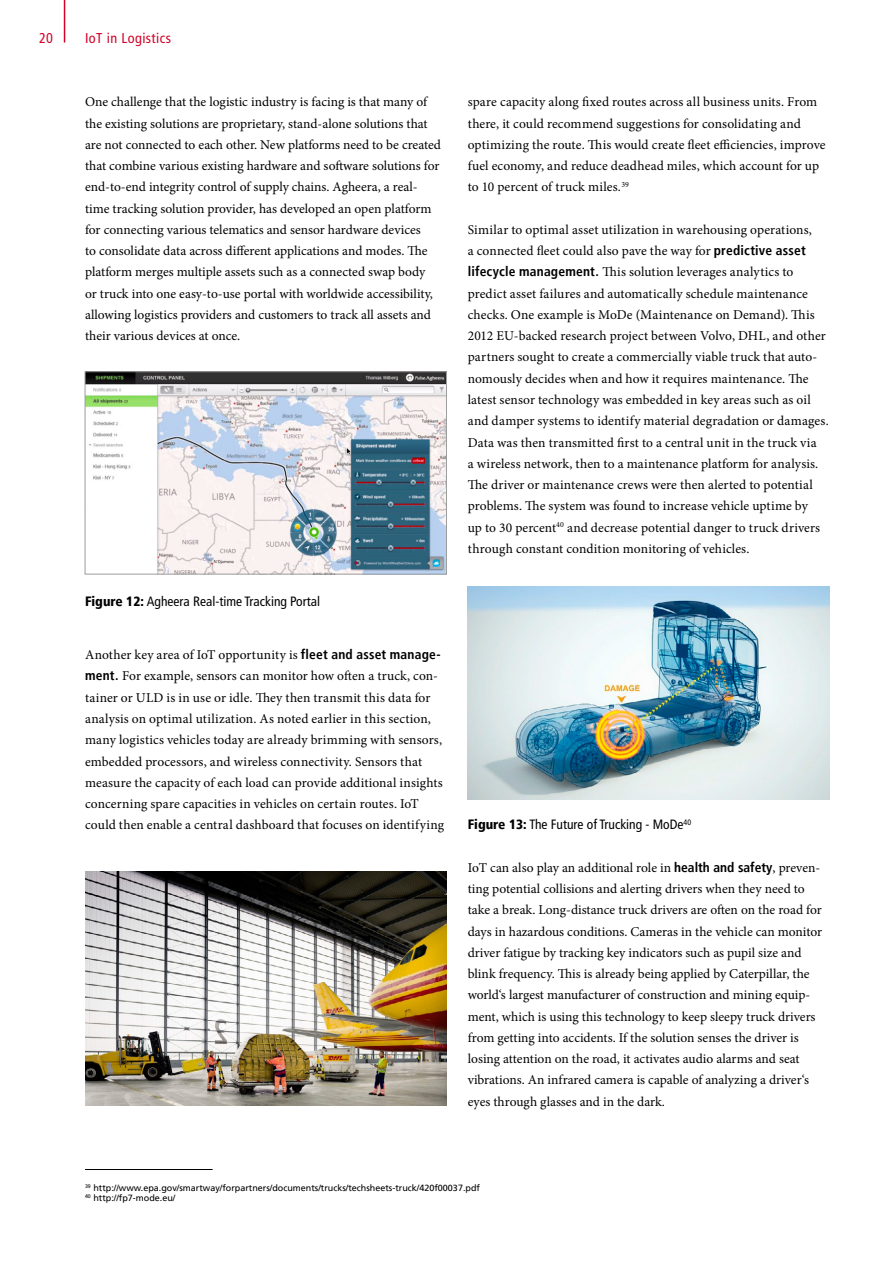
<style>
.page{position:relative;width:893px;height:1263px;background:#fff}
.page>*{position:absolute;margin:0;border:0;box-sizing:border-box;transform-origin:0 0}
.t1{font:condensed 14.25px "Frutiger LT";letter-spacing:.03em;color:#d20328}
.t2{font:13.5px/21.3px "Minion Pro";color:#000}
.t3{font:condensed 13.5px "Frutiger LT";color:#000}
.t4{font:9px/10.6px "Frutiger LT";color:#000}
.s1{font-family:"Frutiger LT";font-weight:700;font-stretch:condensed}
.s2{font-weight:900}
</style>
<div class="page">
<hr style="left:64px;top:0;width:1px;height:43px;background:#d20328">
<hr style="left:85px;top:1169px;width:128px;height:1px;background:#000">
<img style="left:85px;top:872px;width:361px;height:234px">
<img style="left:468px;top:587px;width:361px;height:212px">
<img style="left:87px;top:373px;width:358px;height:199px">
<div style="left:85px;top:371px;width:362px;height:203px;border:1px solid #9c9d9d"></div>
<p class="t1" style="left:39px;top:29px;width:15px">20</p>
<p class="t1" style="left:85px;top:29px;width:88px">IoT in Logistics</p>
<p class="t2" style="left:85px;top:91px;width:357px">One challenge that the logistic industry is facing is that many of the existing solutions are proprietary, stand-alone solutions that are not connected to each other. New platforms need to be created that combine various existing hardware and software solutions for end-to-end integrity control of supply chains. Agheera, a real&shy;time tracking solution provider, has developed an open platform for connecting various telematics and sensor hardware devices<br>to consolidate data across different applications and modes. The platform merges multiple assets such as a connected swap body<br>or truck into one easy-to-use portal with worldwide accessibility, allowing logistics providers and customers to track all assets and their various devices at once.</p>
<p class="t2" style="left:468px;top:91px;width:359px">spare capacity along fixed routes across all business units. From there, it could recommend suggestions for consolidating and optimizing the route. This would create fleet efficiencies, improve fuel economy, and reduce deadhead miles, which account for up to 10 percent of truck miles.<sup>39</sup></p>
<p class="t2" style="left:468px;top:219px;width:362px">Similar to optimal asset utilization in warehousing operations,<br>a connected fleet could also pave the way for <span class="s1">predictive asset lifecycle management.</span> This solution leverages analytics to predict asset failures and automatically schedule maintenance checks. One example is MoDe (Maintenance on Demand). This 2012 EU-backed research project between Volvo, DHL, and other partners sought to create a commercially viable truck that auto&shy;nomously decides when and how it requires maintenance. The latest sensor technology was embedded in key areas such as oil and damper systems to identify material degradation or damages.<br>Data was then transmitted first to a central unit in the truck via<br>a wireless network, then to a maintenance platform for analysis.<br>The driver or maintenance crews were then alerted to potential problems. The system was found to increase vehicle uptime by<br>up to 30 percent<sup>40</sup> and decrease potential danger to truck drivers through constant condition monitoring of vehicles.</p>
<p class="t3" style="left:85px;top:593px;width:236px"><span class="s2">Figure 12:</span> Agheera Real-time Tracking Portal</p>
<p class="t2" style="left:85px;top:644px;width:361px">Another key area of IoT opportunity is <span class="s1">fleet and asset manage&shy;ment.</span> For example, sensors can monitor how often a truck, con&shy;tainer or ULD is in use or idle. They then transmit this data for analysis on optimal utilization. As noted earlier in this section, many logistics vehicles today are already brimming with sensors, embedded processors, and wireless connectivity. Sensors that measure the capacity of each load can provide additional insights concerning spare capacities in vehicles on certain routes. IoT could then enable a central dashboard that focuses on identifying</p>
<p class="t3" style="left:468px;top:817px;width:225px"><span class="s2">Figure 13:</span> The Future of Trucking - MoDe<sup>40</sup></p>
<p class="t2" style="left:468px;top:857px;width:356px">IoT can also play an additional role in <span class="s1">health and safety</span>, preven&shy;ting potential collisions and alerting drivers when they need to take a break. Long-distance truck drivers are often on the road for days in hazardous conditions. Cameras in the vehicle can monitor driver fatigue by tracking key indicators such as pupil size and blink frequency. This is already being applied by Caterpillar, the world‘s largest manufacturer of construction and mining equip&shy;ment, which is using this technology to keep sleepy truck drivers from getting into accidents. If the solution senses the driver is losing attention on the road, it activates audio alarms and seat vibrations. An infrared camera is capable of analyzing a driver‘s eyes through glasses and in the dark.</p>
<p class="t4" style="left:85px;top:1182px;width:396px"><sup>39</sup> http://www.epa.gov/smartway/forpartners/documents/trucks/techsheets-truck/420f00037.pdf<br><sup>40</sup> http://fp7-mode.eu/</p>
</div>
